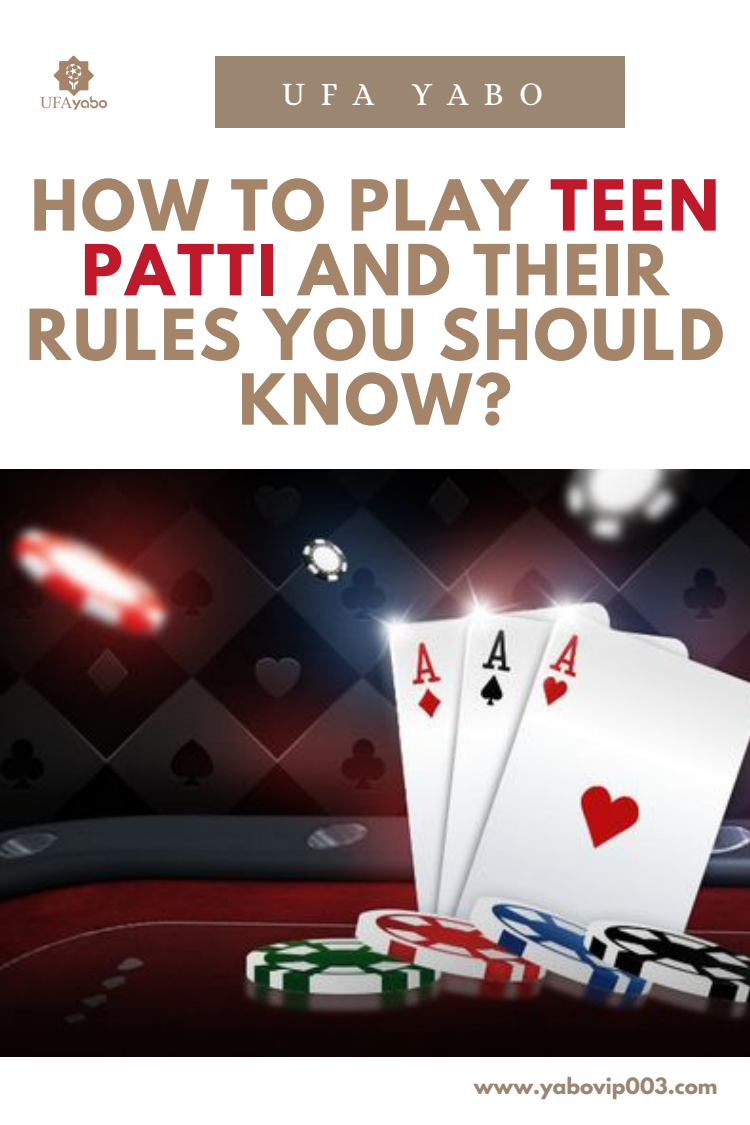
<style>
.page{position:relative;width:750px;height:1125px;background:#fff}
.page>*{position:absolute;margin:0;border:0;box-sizing:border-box;transform-origin:0 0}
.t1{font:700 62.38px/64.8px "League Spartan";letter-spacing:.045em;color:#a48569;text-align:center}
.t2{font:32.75px "Alice";letter-spacing:.46em;color:#fff}
.t3{font:700 20px "League Spartan";color:#9b8672}
.s1{color:#bf1a2c}
</style>
<div class="page">
<div style="left:216px;top:56px;width:409px;height:72px;background:#9b8672"></div>
<img style="left:0;top:470px;width:750px;height:586px">
<img style="left:40px;top:55px;width:68px;height:55px">
<p class="t2" style="left:282px;top:76px;width:263px">UFA YABO</p>
<p class="t1" style="left:26px;top:181px;width:700px">HOW TO PLAY <span class="s1">TEEN<br>PATTI</span> AND THEIR<br>RULES YOU SHOULD<br>KNOW?</p>
<p class="t3" style="left:474px;top:1076px;width:245px">www.yabovip003.com</p>
</div>
